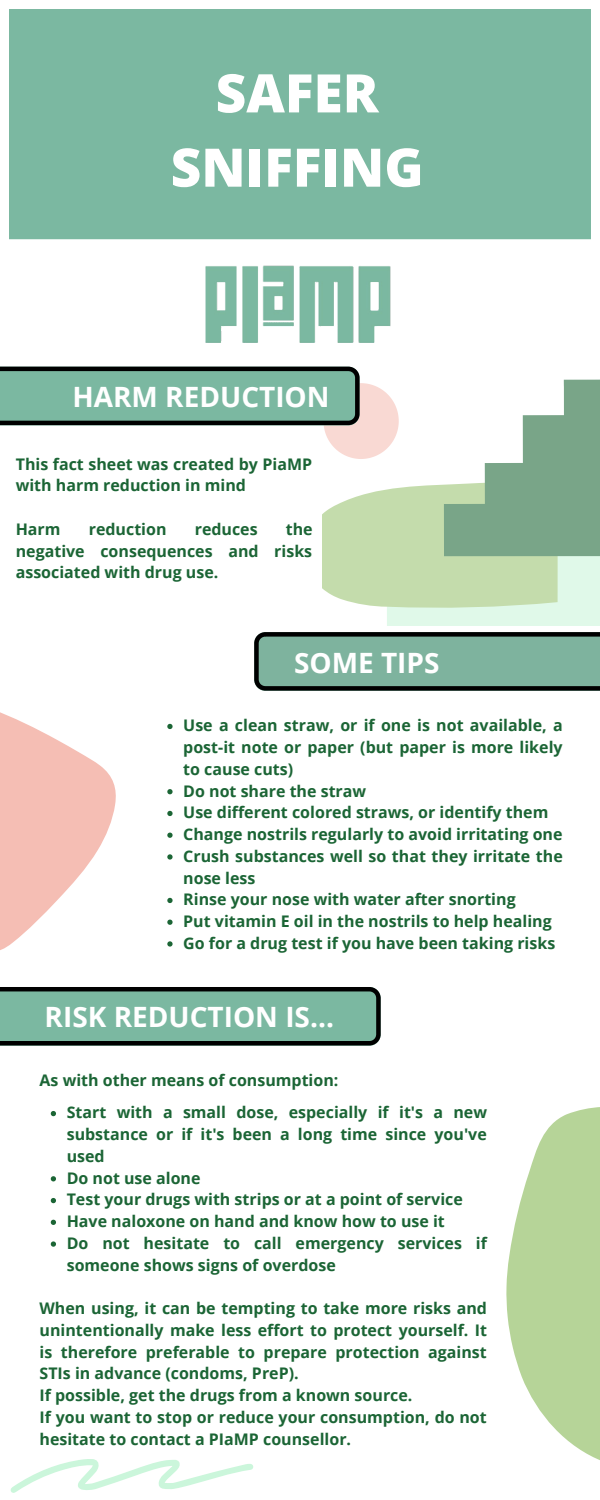
<style>
.page{position:relative;width:600px;height:1500px;background:#fff}
.page>*{position:absolute;margin:0;border:0;box-sizing:border-box;transform-origin:0 0}
.t1{font:800 53.2px/74.2px "Open Sans";color:#fff;text-align:center}
.t2{font:700 28px "Open Sans";color:#fff}
.t3{font:700 16px/21.8px "Open Sans";color:#1b6535}
</style>
<div class="page">
<div style="left:9px;top:9px;width:582px;height:231px;background:#7bb8a1"></div>
<svg style="left:254px;top:632px;width:346px;height:59px;background:#6a9684"></svg>
<svg style="left:0;top:367px;width:600px;height:259px"></svg>
<svg style="left:167px;top:724px;width:6px;height:5px"></svg>
<svg style="left:167px;top:789px;width:6px;height:5px"></svg>
<svg style="left:167px;top:811px;width:6px;height:5px"></svg>
<svg style="left:167px;top:833px;width:6px;height:5px"></svg>
<svg style="left:167px;top:854px;width:6px;height:6px"></svg>
<svg style="left:167px;top:898px;width:6px;height:5px"></svg>
<svg style="left:167px;top:920px;width:6px;height:5px"></svg>
<svg style="left:167px;top:941px;width:6px;height:6px"></svg>
<svg style="left:0;top:987px;width:381px;height:59px;background:#679a87"></svg>
<img style="left:205px;top:265px;width:186px;height:78px">
<svg style="left:0;top:712px;width:116px;height:238px;fill:#f5beb4"></svg>
<svg style="left:10px;top:1459px;width:243px;height:34px"></svg>
<svg style="left:506px;top:1107px;width:94px;height:353px"></svg>
<svg style="left:51px;top:1111px;width:5px;height:5px"></svg>
<svg style="left:51px;top:1176px;width:5px;height:5px"></svg>
<svg style="left:51px;top:1198px;width:5px;height:5px"></svg>
<svg style="left:51px;top:1220px;width:5px;height:5px"></svg>
<svg style="left:51px;top:1241px;width:5px;height:6px"></svg>
<h1 class="t1" style="left:171px;top:55px;width:255px">SAFER<br>SNIFFING</h1>
<h2 class="t2" style="left:72px;top:377px;width:259px">HARM REDUCTION</h2>
<p class="t3" style="left:16px;top:453px;width:298px">This fact sheet was created by PiaMP with harm reduction in mind</p>
<p class="t3" style="left:16px;top:518px;width:46px">Harm</p>
<p class="t3" style="left:89px;top:518px;width:79px">reduction</p>
<p class="t3" style="left:195px;top:518px;width:64px">reduces</p>
<p class="t3" style="left:16px;top:518px;width:299px;text-align:justify;text-indent:270px">the negative consequences and risks associated with drug use.</p>
<h2 class="t2" style="left:294px;top:643px;width:147px">SOME TIPS</h2>
<p class="t3" style="left:183px;top:714px;width:381px">Use a clean straw, or if one is not available, a post-it note or paper (but paper is more likely to cause cuts)<br>Do not share the straw<br>Use different colored straws, or identify them Change nostrils regularly to avoid irritating one Crush substances well so that they irritate the nose less<br>Rinse your nose with water after snorting<br>Put vitamin E oil in the nostrils to help healing Go for a drug test if you have been taking risks</p>
<h2 class="t2" style="left:45px;top:997px;width:291px">RISK REDUCTION IS...</h2>
<p class="t3" style="left:40px;top:1069px;width:300px">As with other means of consumption:</p>
<p class="t3" style="left:67px;top:1101px;width:422px">Start with a small dose, especially if it's a new substance or if it's been a long time since you've used<br>Do not use alone<br>Test your drugs with strips or at a point of service Have naloxone on hand and know how to use it<br>Do not hesitate to call emergency services if someone shows signs of overdose</p>
<p class="t3" style="left:40px;top:1297px;width:449px">When using, it can be tempting to take more risks and unintentionally make less effort to protect yourself. It is therefore preferable to prepare protection against STIs in advance (condoms, PreP).<br>If possible, get the drugs from a known source.<br>If you want to stop or reduce your consumption, do not hesitate to contact a PIaMP counsellor.</p>
</div>
